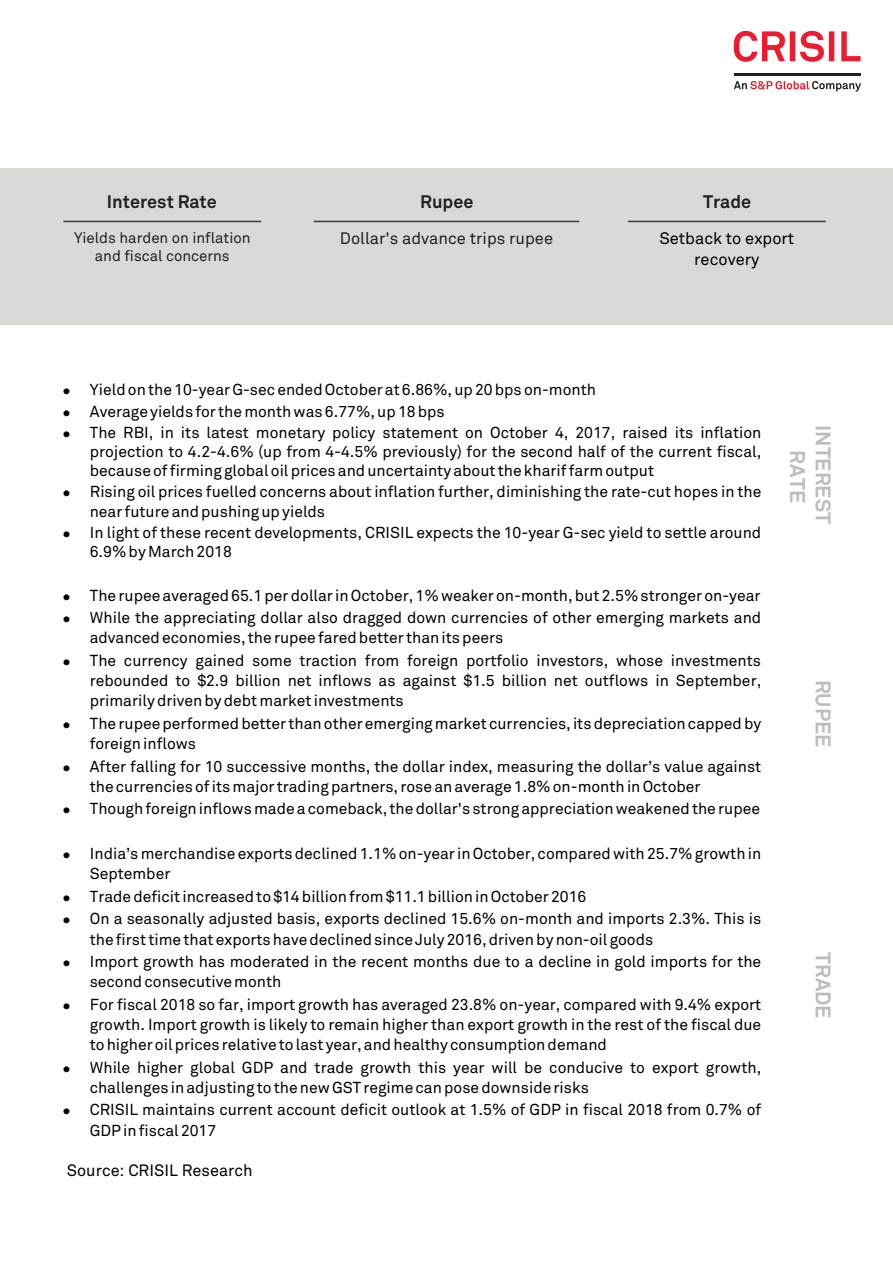
<style>
.page{position:relative;width:893px;height:1263px;background:#fff}
.page>*{position:absolute;margin:0;border:0;box-sizing:border-box;transform-origin:0 0}
.t1{font:700 21px/25.7px "Akkurat Pro";color:#bbbdc0;text-align:center}
.t2{font:700 18px "Akkurat Pro";color:#231f20}
.t3{font:16.5px "Akkurat Pro";color:#231f20}
.t4{font:16.5px/20.2px "Akkurat Pro";color:#000;text-align:center}
.t5{font:16.2px "Akkurat Pro";color:#000}
.t6{font:15.75px/20.4px "Akkurat Pro";color:#000}
.t7{font:15px/18.3px "Akkurat Pro";color:#231f20;text-align:center}
</style>
<div class="page">
<div style="left:0;top:168px;width:893px;height:156px;background:#dbd9d6"></div>
<svg style="left:734px;top:31px;width:127px;height:31px"></svg>
<svg style="left:734px;top:81px;width:127px;height:11px"></svg>
<hr style="left:734px;top:73px;width:127px;height:3px;background:#231f20">
<svg style="left:313px;top:220px;width:267px;height:3px"></svg>
<svg style="left:63px;top:220px;width:199px;height:3px"></svg>
<svg style="left:627px;top:220px;width:199px;height:3px"></svg>
<p class="t2" style="left:703px;top:195px;width:50px">Trade</p>
<p class="t2" style="left:107px;top:195px;width:111px">Interest Rate</p>
<p class="t2" style="left:420px;top:195px;width:55px">Rupee</p>
<p class="t7" style="left:74px;top:229px;width:178px">Yields harden on inflation and fiscal concerns</p>
<p class="t4" style="left:659px;top:230px;width:136px">Setback to export recovery</p>
<p class="t3" style="left:340px;top:232px;width:215px">Dollar's advance trips rupee</p>
<p class="t6" style="left:63px;top:381px;width:535px">● Yield on the 10-year G-sec ended October at 6.86%, up 20 bps on-month</p>
<p class="t6" style="left:63px;top:402px;width:383px">● Average yields for the month was 6.77%, up 18 bps</p>
<p class="t6" style="left:90px;top:424px;width:673px;line-height:19.2px;text-align:justify;text-indent:-27px">● The RBI, in its latest monetary policy statement on October 4, 2017, raised its inflation projection to 4.2-4.6% (up from 4-4.5% previously) for the second half of the current fiscal, because of firming global oil prices and uncertainty about the kharif farm output</p>
<p class="t6" style="left:90px;top:484px;width:673px;line-height:19.2px;text-indent:-27px">● Rising oil prices fuelled concerns about inflation further, diminishing the rate-cut hopes in the near future and pushing up yields</p>
<p class="t6" style="left:90px;top:524px;width:673px;line-height:19.2px;text-indent:-27px">● In light of these recent developments, CRISIL expects the 10-year G-sec yield to settle around<br>6.9% by March 2018</p>
<p class="t6" style="left:63px;top:586px;width:699px">● The rupee averaged 65.1 per dollar in October, 1% weaker on-month, but 2.5% stronger on-year</p>
<p class="t6" style="left:90px;top:609px;width:673px;text-indent:-27px">● While the appreciating dollar also dragged down currencies of other emerging markets and advanced economies, the rupee fared better than its peers</p>
<p class="t6" style="left:90px;top:651px;width:673px;text-align:justify;text-indent:-27px">● The currency gained some traction from foreign portfolio investors, whose investments rebounded to $2.9 billion net inflows as against $1.5 billion net outflows in September, primarily driven by debt market investments</p>
<p class="t6" style="left:90px;top:714px;width:673px;text-indent:-27px">● The rupee performed better than other emerging market currencies, its depreciation capped by foreign inflows</p>
<p class="t6" style="left:90px;top:757px;width:673px;text-indent:-27px">● After falling for 10 successive months, the dollar index, measuring the dollar’s value against the currencies of its major trading partners, rose an average 1.8% on-month in October</p>
<p class="t6" style="left:63px;top:800px;width:699px">● Though foreign inflows made a comeback, the dollar's strong appreciation weakened the rupee</p>
<p class="t6" style="left:90px;top:845px;width:673px;text-indent:-27px">● India’s merchandise exports declined 1.1% on-year in October, compared with 25.7% growth in<br>September</p>
<p class="t6" style="left:63px;top:887px;width:525px">● Trade deficit increased to $14 billion from $11.1 billion in October 2016</p>
<p class="t6" style="left:90px;top:910px;width:673px;text-indent:-27px">● On a seasonally adjusted basis, exports declined 15.6% on-month and imports 2.3%. This is the first time that exports have declined since July 2016, driven by non-oil goods</p>
<p class="t6" style="left:90px;top:952px;width:673px;text-indent:-27px">● Import growth has moderated in the recent months due to a decline in gold imports for the second consecutive month</p>
<p class="t6" style="left:90px;top:995px;width:673px;text-align:justify;text-indent:-27px">● For fiscal 2018 so far, import growth has averaged 23.8% on-year, compared with 9.4% export growth. Import growth is likely to remain higher than export growth in the rest of the fiscal due to higher oil prices relative to last year, and healthy consumption demand</p>
<p class="t6" style="left:90px;top:1058px;width:673px;text-indent:-27px">● While higher global GDP and trade growth this year will be conducive to export growth, challenges in adjusting to the new GST regime can pose downside risks</p>
<p class="t6" style="left:90px;top:1101px;width:673px;text-indent:-27px">● CRISIL maintains current account deficit outlook at 1.5% of GDP in fiscal 2018 from 0.7% of<br>GDP in fiscal 2017</p>
<p class="t5" style="left:67px;top:1165px;width:187px">Source: CRISIL Research</p>
<h1 class="t1" style="left:834px;top:425px;width:100px;rotate:90deg">INTEREST<br>RATE</h1>
<h1 class="t1" style="left:834px;top:679px;width:69px;rotate:90deg">RUPEE</h1>
<h1 class="t1" style="left:834px;top:952px;width:68px;rotate:90deg">TRADE</h1>
</div>
